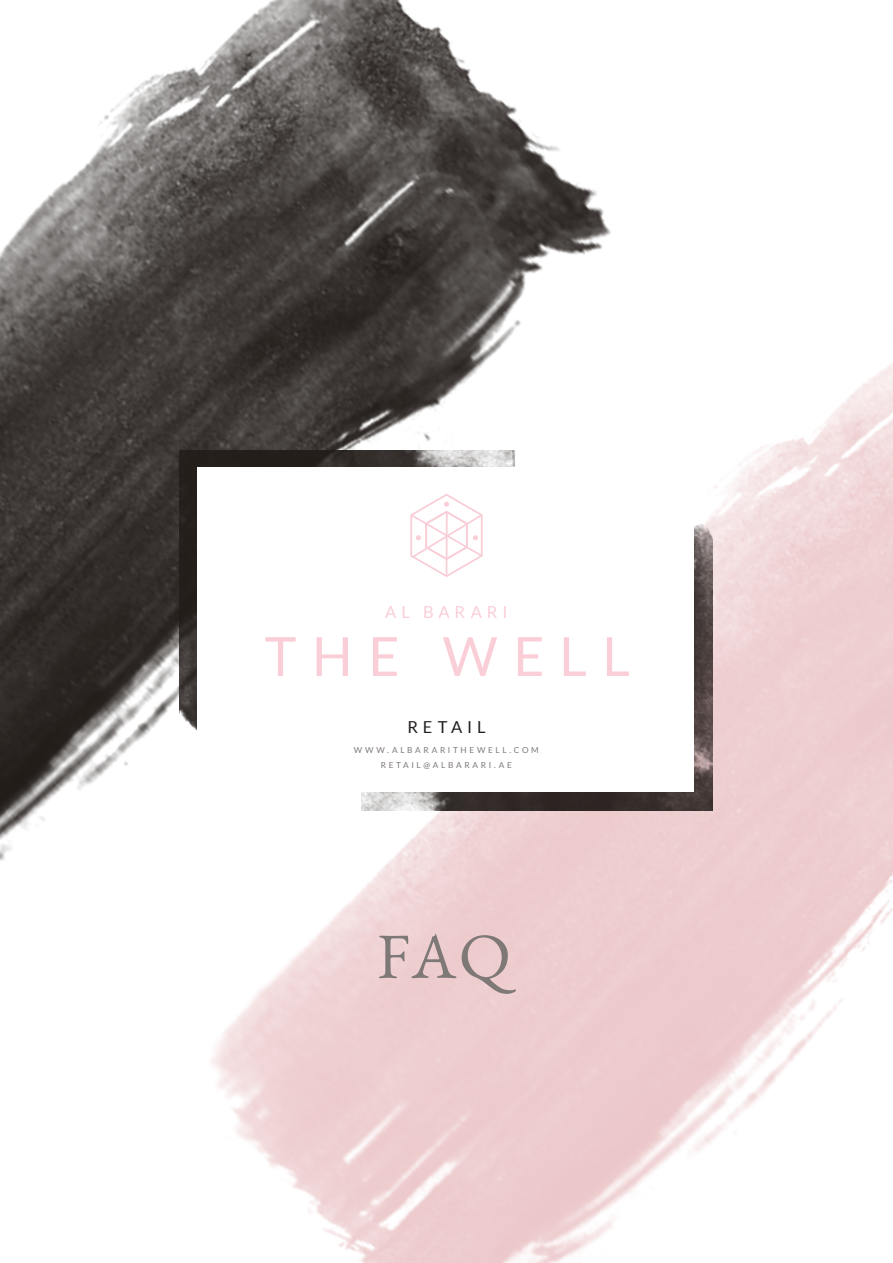
<style>
.page{position:relative;width:893px;height:1263px;background:#fff}
.page>*{position:absolute;margin:0;border:0;box-sizing:border-box;transform-origin:0 0}
.t1{font:64.5px "EB Garamond 12";color:#7e7877}
.t2{font:54px "Lato";letter-spacing:.285em;color:#faced7}
.t3{font:16.5px "Lato";letter-spacing:.3em;color:#faced7}
.t4{font:16.5px "Lato";letter-spacing:.295em;color:#231f20}
.t5{font:8.25px/15px "Lato";letter-spacing:.325em;color:#7e7877;text-align:center}
</style>
<div class="page">
<img style="left:0;top:0;width:611px;height:861px">
<img style="left:115px;top:274px;width:778px;height:989px">
<img style="left:362px;top:509px;width:351px;height:301px">
<img style="left:180px;top:450px;width:346px;height:291px">
<div style="left:197px;top:467px;width:497px;height:324px;background:#fff"></div>
<svg style="left:410px;top:494px;width:73px;height:83px"></svg>
<hr style="left:446px;top:513px;width:2px;height:62px;background:#faced7">
<p class="t3" style="left:385px;top:603px;width:124px">AL BARARI</p>
<p class="t2" style="left:265px;top:626px;width:367px">THE WELL</p>
<p class="t4" style="left:407px;top:718px;width:80px">RETAIL</p>
<p class="t5" style="left:354px;top:742px;width:187px">WWW.ALBARARITHEWELL.COM<br>RETAIL@ALBARARI.AE</p>
<p class="t1" style="left:377px;top:915px;width:135px">FAQ</p>
</div>
